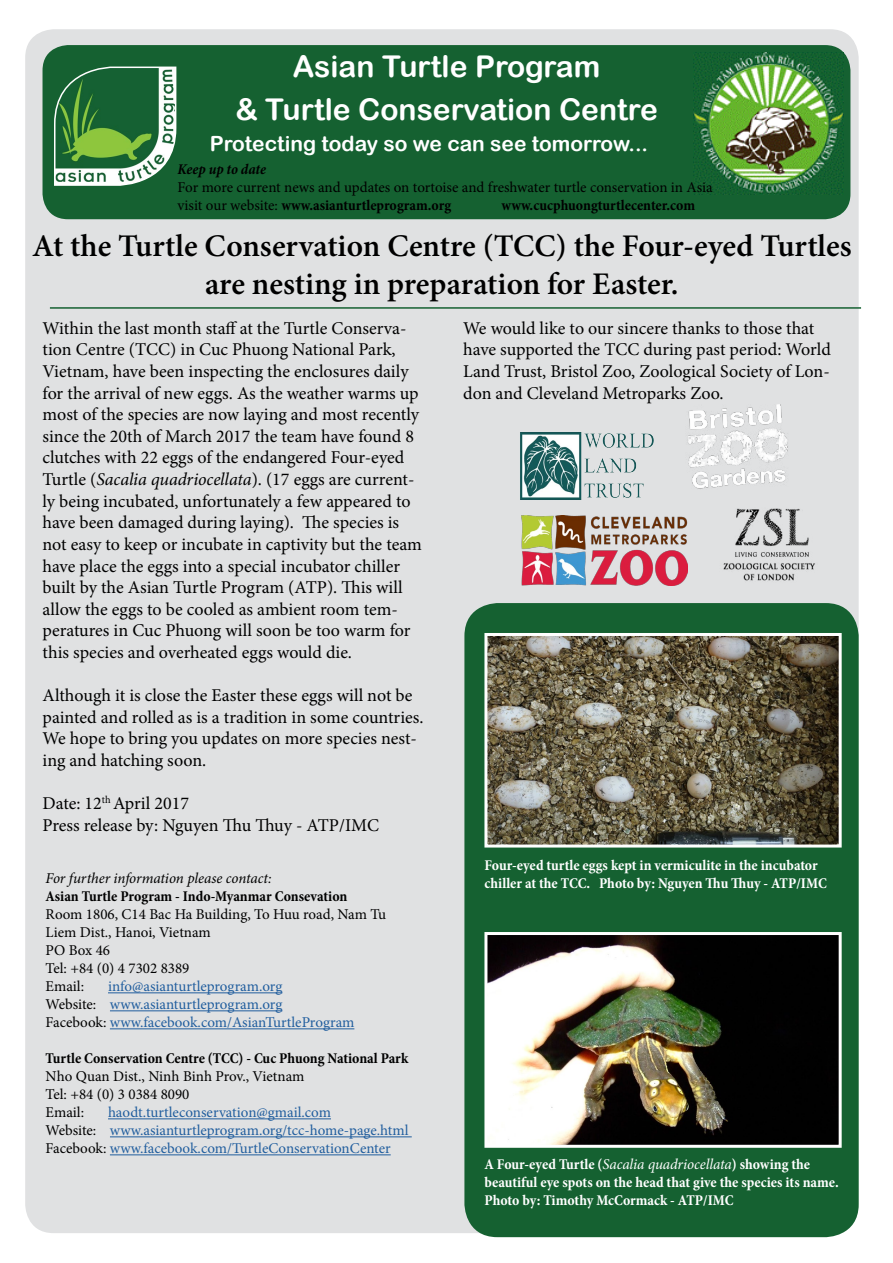
<style>
.page{position:relative;width:893px;height:1263px;background:#fff}
.page>*{position:absolute;margin:0;border:0;box-sizing:border-box;transform-origin:0 0}
.t1{font:600 31.5px/37.8px "Minion Pro";color:#000;text-align:center}
.t2{font:30px/43.2px "Arial Rounded MT Bold";color:#fff;text-align:center}
.t3{font:21px "Arial Rounded MT Bold";color:#fff}
.t4{font:18px/21.6px "Minion Pro";color:#000}
.t5{font:15px/18px "Minion Pro";color:#000}
.t6{font:15px/18px "Minion Pro";color:#215e9e}
.t7{font:700 condensed 15px/18px "Minion Pro";color:#fff}
.t8{font:700 condensed 15px "Minion Pro";letter-spacing:-.005em;color:#000}
.t9{font:italic 15px "Minion Pro";letter-spacing:-.01em;color:#000}
.t10{font:italic 700 condensed 15px "Minion Pro";letter-spacing:-.005em;color:#000}
.s1{font-weight:700;font-stretch:condensed}
.s2{font-style:italic}
.s3{color:#000}
.s4{font-weight:400;font-style:italic;font-stretch:normal}
</style>
<div class="page">
<div style="left:25px;top:29px;width:834px;height:1204px;background:#e0e1e2;border-radius:28px"></div>
<hr style="left:50px;top:307px;width:811px;height:2px;background:#156131">
<div style="left:43px;top:45px;width:807px;height:174px;background:#156131;border-radius:26px"></div>
<svg style="left:54px;top:66px;width:123px;height:120px"></svg>
<img style="left:694px;top:52px;width:150px;height:142px">
<div style="left:464px;top:603px;width:395px;height:634px;background:#156131;border-radius:33px"></div>
<img style="left:488px;top:637px;width:350px;height:206px">
<div style="left:484px;top:633px;width:358px;height:214px;border:3px solid #fff"></div>
<img style="left:488px;top:936px;width:350px;height:208px">
<div style="left:484px;top:932px;width:358px;height:216px;border:3px solid #fff"></div>
<hr style="left:108px;top:992px;width:174px;height:1px;background:#215e9e">
<hr style="left:110px;top:1010px;width:172px;height:1px;background:#215e9e">
<hr style="left:110px;top:1028px;width:244px;height:1px;background:#215e9e">
<hr style="left:108px;top:1118px;width:223px;height:1px;background:#215e9e">
<hr style="left:110px;top:1136px;width:302px;height:1px;background:#215e9e">
<hr style="left:110px;top:1154px;width:281px;height:1px;background:#215e9e">
<img style="left:688px;top:405px;width:100px;height:84px">
<img style="left:521px;top:516px;width:167px;height:70px">
<img style="left:520px;top:432px;width:134px;height:68px">
<img style="left:723px;top:508px;width:92px;height:73px">
<h2 class="t2" style="left:235px;top:44px;width:424px">Asian Turtle Program<br>&amp; Turtle Conservation Centre</h2>
<p class="t3" style="left:210px;top:131px;width:440px">Protecting today so we can see tomorrow...</p>
<p class="t10" style="left:178px;top:159px;width:90px">Keep up to date</p>
<p class="t5" style="left:178px;top:179px;width:537px">For more current news and updates on tortoise and freshwater turtle conservation in Asia visit our website: <span class="s1">www.asianturtleprogram.org</span></p>
<p class="t8" style="left:502px;top:195px;width:195px">www.cucphuongturtlecenter.com</p>
<h1 class="t1" style="left:32px;top:227px;width:821px">At the Turtle Conservation Centre (TCC) the Four-eyed Turtles are nesting in preparation for Easter.</h1>
<p class="t4" style="left:43px;top:317px;width:381px">Within the last month staff at the Turtle Conserva&shy;tion Centre (TCC) in Cuc Phuong National Park, Vietnam, have been inspecting the enclosures daily for the arrival of new eggs. As the weather warms up most of the species are now laying and most recently since the 20th of March 2017 the team have found 8 clutches with 22 eggs of the endangered Four-eyed Turtle (<span class="s2">Sacalia quadriocellata</span>). (17 eggs are current&shy;ly being incubated, unfortunately a few appeared to have been damaged during laying). The species is not easy to keep or incubate in captivity but the team have place the eggs into a special incubator chiller built by the Asian Turtle Program (ATP). This will allow the eggs to be cooled as ambient room tem&shy;peratures in Cuc Phuong will soon be too warm for this species and overheated eggs would die.</p>
<p class="t4" style="left:43px;top:685px;width:383px">Although it is close the Easter these eggs will not be painted and rolled as is a tradition in some countries.<br>We hope to bring you updates on more species nest&shy;ing and hatching soon.</p>
<p class="t4" style="left:43px;top:793px;width:338px">Date: 12<sup>th</sup> April 2017<br>Press release by: Nguyen Thu Thuy - ATP/IMC</p>
<p class="t9" style="left:46px;top:868px;width:228px">For further information please contact:</p>
<p class="t8" style="left:46px;top:886px;width:303px">Asian Turtle Program - Indo-Myanmar Consevation</p>
<p class="t5" style="left:46px;top:906px;width:342px">Room 1806, C14 Bac Ha Building, To Huu road, Nam Tu<br>Liem Dist., Hanoi, Vietnam<br>PO Box 46<br>Tel: +84 (0) 4 7302 8389<br>Email:</p>
<p class="t6" style="left:46px;top:978px;width:310px;text-indent:62px">info@asianturtleprogram.org<br><span class="s3">Website:</span> www.asianturtleprogram.org<br><span class="s3">Facebook:</span> www.facebook.com/AsianTurtleProgram</p>
<p class="t8" style="left:46px;top:1048px;width:364px">Turtle Conservation Centre (TCC) - Cuc Phuong National Park</p>
<p class="t5" style="left:46px;top:1068px;width:260px">Nho Quan Dist., Ninh Binh Prov., Vietnam<br>Tel: +84 (0) 3 0384 8090<br>Email:</p>
<p class="t6" style="left:46px;top:1104px;width:365px;text-indent:62px">haodt.turtleconservation@gmail.com<br><span class="s3">Website:</span> www.asianturtleprogram.org/tcc-home-page.html<br><span class="s3">Facebook:</span> www.facebook.com/TurtleConservationCenter</p>
<p class="t4" style="left:463px;top:317px;width:369px">We would like to our sincere thanks to those that have supported the TCC during past period: World Land Trust, Bristol Zoo, Zoological Society of Lon&shy;don and Cleveland Metroparks Zoo.</p>
<p class="t7" style="left:484px;top:856px;width:344px">Four-eyed turtle eggs kept in vermiculite in the incubator chiller at the TCC. Photo by: Nguyen Thu Thuy - ATP/IMC</p>
<p class="t7" style="left:484px;top:1155px;width:356px">A Four-eyed Turtle (<span class="s4">Sacalia quadriocellata</span>) showing the beautiful eye spots on the head that give the species its name.<br>Photo by: Timothy McCormack - ATP/IMC</p>
</div>
